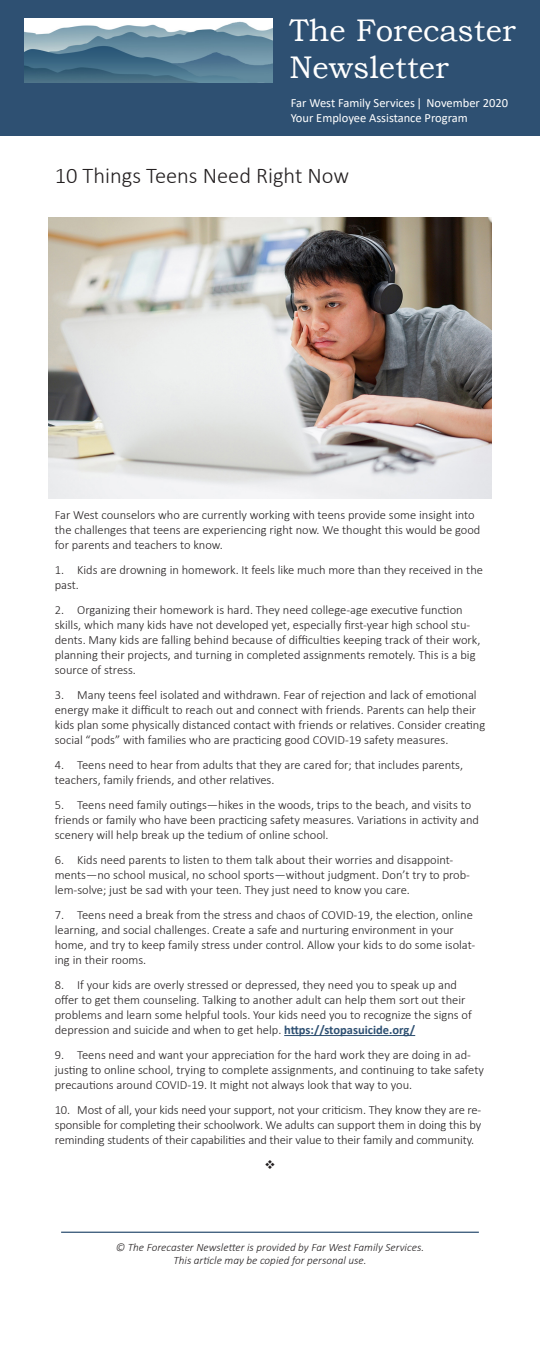
<style>
.page{position:relative;width:540px;height:1350px;background:#fff}
.page>*{position:absolute;margin:0;border:0;box-sizing:border-box;transform-origin:0 0}
.t1{font:31.25px/37.5px "Bookman Old Style";color:#fff}
.t2{font:300 22.5px "Calibri";color:#231f20}
.t3{font:300 12.5px/15px "Calibri";color:#231f20}
.t4{font:12.5px/15px "Calibri";color:#fff}
.t5{font:italic 300 11.25px/13.5px "Calibri";color:#231f20;text-align:center}
.s1{font-weight:700;color:#2e5072}
</style>
<div class="page">
<div style="left:0;top:0;width:540px;height:136px;background:#2e5072"></div>
<img style="left:24px;top:18px;width:249px;height:64px">
<hr style="left:284px;top:1035px;width:131px;height:1px;background:#2e5072">
<hr style="left:61px;top:1232px;width:418px;height:1px;background:#2e5072">
<img style="left:49px;top:218px;width:442px;height:281px">
<h1 class="t1" style="left:290px;top:12px;width:228px">The Forecaster<br>Newsletter</h1>
<p class="t4" style="left:291px;top:95px;width:219px">Far West Family Services November 2020<br>Your Employee Assistance Program</p>
<h2 class="t2" style="left:55px;top:161px;width:296px">10 Things Teens Need Right Now</h2>
<p class="t3" style="left:55px;top:507px;width:427px">Far West counselors who are currently working with teens provide some insight into the challenges that teens are experiencing right now. We thought this would be good for parents and teachers to know.</p>
<p class="t3" style="left:55px;top:562px;width:430px">1. Kids are drowning in homework. It feels like much more than they received in the past.</p>
<p class="t3" style="left:55px;top:602px;width:427px">2. Organizing their homework is hard. They need college-age executive function skills, which many kids have not developed yet, especially first-year high school stu&shy;dents. Many kids are falling behind because of difficulties keeping track of their work, planning their projects, and turning in completed assignments remotely. This is a big source of stress.</p>
<p class="t3" style="left:55px;top:687px;width:432px">3. Many teens feel isolated and withdrawn. Fear of rejection and lack of emotional energy make it difficult to reach out and connect with friends. Parents can help their kids plan some physically distanced contact with friends or relatives. Consider creating social “pods” with families who are practicing good COVID-19 safety measures.</p>
<p class="t3" style="left:55px;top:757px;width:410px">4. Teens need to hear from adults that they are cared for; that includes parents, teachers, family friends, and other relatives.</p>
<p class="t3" style="left:55px;top:797px;width:426px">5. Teens need family outings—hikes in the woods, trips to the beach, and visits to friends or family who have been practicing safety measures. Variations in activity and scenery will help break up the tedium of online school.</p>
<p class="t3" style="left:55px;top:852px;width:417px">6. Kids need parents to listen to them talk about their worries and disappoint&shy;ments—no school musical, no school sports—without judgment. Don’t try to prob&shy;lem-solve; just be sad with your teen. They just need to know you care.</p>
<p class="t3" style="left:55px;top:907px;width:422px">7. Teens need a break from the stress and chaos of COVID-19, the election, online learning, and social challenges. Create a safe and nurturing environment in your home, and try to keep family stress under control. Allow your kids to do some isolat&shy;ing in their rooms.</p>
<p class="t3" style="left:55px;top:977px;width:419px">8. If your kids are overly stressed or depressed, they need you to speak up and offer to get them counseling. Talking to another adult can help them sort out their problems and learn some helpful tools. Your kids need you to recognize the signs of depression and suicide and when to get help. <span class="s1">https://stopasuicide.org/</span></p>
<p class="t3" style="left:55px;top:1047px;width:431px">9. Teens need and want your appreciation for the hard work they are doing in ad&shy;justing to online school, trying to complete assignments, and continuing to take safety precautions around COVID-19. It might not always look that way to you.</p>
<p class="t3" style="left:55px;top:1102px;width:428px;text-align:justify">10. Most of all, your kids need your support, not your criticism. They know they are re&shy;sponsible for completing their schoolwork. We adults can support them in doing this by reminding students of their capabilities and their value to their family and community.</p>
<p class="t5" style="left:116px;top:1240px;width:310px">© The Forecaster Newsletter is provided by Far West Family Services.<br>This article may be copied for personal use.</p>
</div>
